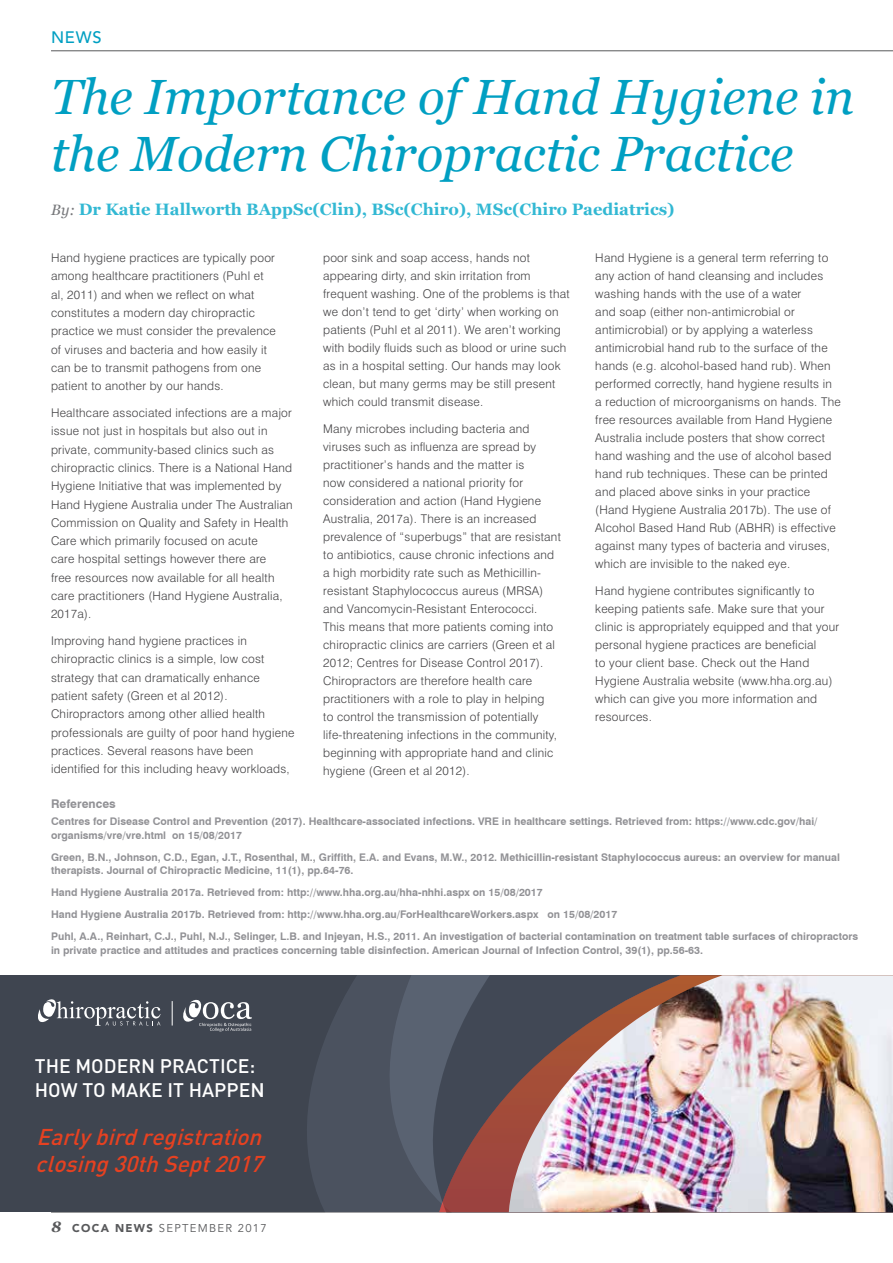
<style>
.page{position:relative;width:893px;height:1263px;background:#fff}
.page>*{position:absolute;margin:0;border:0;box-sizing:border-box;transform-origin:0 0}
.t1{font:italic 49.5px/57px "Georgia";color:#009fc2}
.t2{font:italic 500 22.65px/27.2px "DIN";color:#e64121}
.t3{font:500 19.35px/24.2px "DIN";color:#fff}
.t4{font:700 16.5px "Georgia";color:#32b8d3}
.t5{font:500 16.5px "Avenir";color:#009fc2}
.t6{font:300 12px/18px "Swiss 721 BT";letter-spacing:.02em;color:#414042}
.t7{font:700 12px "Swiss 721 BT";color:#919195}
.t8{font:11.25px "Avenir";letter-spacing:.115em;color:#58595b}
.t9{font:700 10.5px/13.5px "Swiss 721 BT";color:#919195}
.s1{font-weight:400;font-style:italic;font-size:15px;color:#77787b}
.s2{font-family:"Georgia";font-weight:700;font-style:italic;font-size:15px}
.s3{font-weight:900}
</style>
<div class="page">
<hr style="left:51px;top:1212px;width:842px;height:1px;background:#58595b">
<hr style="left:51px;top:51px;width:842px;height:1px;background:#58595b">
<div style="left:0;top:975px;width:893px;height:237px;background:#3f4550"></div>
<svg style="left:307px;top:999px;width:37px;height:213px;fill:#4b525f"></svg>
<svg style="left:344px;top:975px;width:89px;height:237px;fill:#4b525f"></svg>
<svg style="left:433px;top:975px;width:76px;height:237px"></svg>
<img style="left:509px;top:975px;width:384px;height:237px">
<hr style="left:0;top:975px;width:38px;height:1px;background:#000">
<hr style="left:0;top:1262px;width:38px;height:1px;background:#000">
<svg style="left:38px;top:999px;width:123px;height:27px"></svg>
<svg style="left:183px;top:999px;width:69px;height:33px"></svg>
<svg style="left:172px;top:1001px;width:1px;height:24px"></svg>
<h3 class="t5" style="left:51px;top:28px;width:52px">NEWS</h3>
<h1 class="t1" style="left:51px;top:68px;width:805px">The Importance of Hand Hygiene in the Modern Chiropractic Practice</h1>
<h3 class="t4" style="left:51px;top:200px;width:625px"><span class="s1">By:</span> Dr Katie Hallworth BAppSc(Clin), BSc(Chiro), MSc(Chiro Paediatrics)</h3>
<p class="t6" style="left:51px;top:249px;width:226px">Hand hygiene practices are typically poor among healthcare practitioners (Puhl et al, 2011) and when we reflect on what constitutes a modern day chiropractic practice we must consider the prevalence of viruses and bacteria and how easily it can be to transmit pathogens from one patient to another by our hands.</p>
<p class="t6" style="left:51px;top:403px;width:243px">Healthcare associated infections are a major issue not just in hospitals but also out in private, community-based clinics such as chiropractic clinics. There is a National Hand Hygiene Initiative that was implemented by Hand Hygiene Australia under The Australian Commission on Quality and Safety in Health Care which primarily focused on acute<br>care hospital settings however there are<br>free resources now available for all health care practitioners (Hand Hygiene Australia, 2017a).</p>
<p class="t6" style="left:51px;top:632px;width:245px">Improving hand hygiene practices in chiropractic clinics is a simple, low cost strategy that can dramatically enhance patient safety (Green et al 2012).<br>Chiropractors among other allied health professionals are guilty of poor hand hygiene practices. Several reasons have been identified for this including heavy workloads,</p>
<p class="t6" style="left:323px;top:249px;width:248px">poor sink and soap access, hands not appearing dirty, and skin irritation from frequent washing. One of the problems is that we don’t tend to get ‘dirty’ when working on patients (Puhl et al 2011). We aren’t working with bodily fluids such as blood or urine such as in a hospital setting. Our hands may look clean, but many germs may be still present which could transmit disease.</p>
<p class="t6" style="left:323px;top:419px;width:239px">Many microbes including bacteria and viruses such as influenza are spread by practitioner’s hands and the matter is<br>now considered a national priority for consideration and action (Hand Hygiene Australia, 2017a). There is an increased prevalence of “superbugs” that are resistant to antibiotics, cause chronic infections and a high morbidity rate such as Methicillin&shy;resistant Staphylococcus aureus (MRSA) and Vancomycin-Resistant Enterococci.<br>This means that more patients coming into chiropractic clinics are carriers (Green et al 2012; Centres for Disease Control 2017).<br>Chiropractors are therefore health care practitioners with a role to play in helping<br>to control the transmission of potentially life-threatening infections in the community, beginning with appropriate hand and clinic hygiene (Green et al 2012).</p>
<p class="t6" style="left:595px;top:249px;width:247px">Hand Hygiene is a general term referring to any action of hand cleansing and includes washing hands with the use of a water<br>and soap (either non-antimicrobial or antimicrobial) or by applying a waterless antimicrobial hand rub to the surface of the hands (e.g. alcohol-based hand rub). When performed correctly, hand hygiene results in a reduction of microorganisms on hands. The free resources available from Hand Hygiene Australia include posters that show correct hand washing and the use of alcohol based hand rub techniques. These can be printed and placed above sinks in your practice (Hand Hygiene Australia 2017b). The use of Alcohol Based Hand Rub (ABHR) is effective against many types of bacteria and viruses, which are invisible to the naked eye.</p>
<p class="t6" style="left:595px;top:581px;width:245px">Hand hygiene contributes significantly to keeping patients safe. Make sure that your clinic is appropriately equipped and that your personal hygiene practices are beneficial<br>to your client base. Check out the Hand Hygiene Australia website (www.hha.org.au) which can give you more information and resources.</p>
<p class="t7" style="left:51px;top:796px;width:66px">References</p>
<p class="t9" style="left:51px;top:815px;width:768px">Centres for Disease Control and Prevention (2017). Healthcare-associated infections. VRE in healthcare settings. Retrieved from: https://www.cdc.gov/hai/ organisms/vre/vre.html on 15/08/2017</p>
<p class="t9" style="left:51px;top:850px;width:790px">Green, B.N., Johnson, C.D., Egan, J.T., Rosenthal, M., Griffith, E.A. and Evans, M.W., 2012. Methicillin-resistant Staphylococcus aureus: an overview for manual therapists. Journal of Chiropractic Medicine, 11(1), pp.64-76.</p>
<p class="t9" style="left:51px;top:881px;width:809px;line-height:22px">Hand Hygiene Australia 2017a. Retrieved from: http://www.hha.org.au/hha-nhhi.aspx on 15/08/2017<br>Hand Hygiene Australia 2017b. Retrieved from: http://www.hha.org.au/ForHealthcareWorkers.aspx on 15/08/2017<br>Puhl, A.A., Reinhart, C.J., Puhl, N.J., Selinger, L.B. and Injeyan, H.S., 2011. An investigation of bacterial contamination on treatment table surfaces of chiropractors</p>
<p class="t9" style="left:51px;top:943px;width:654px">in private practice and attitudes and practices concerning table disinfection. American Journal of Infection Control, 39(1), pp.56-63.</p>
<h3 class="t3" style="left:35px;top:1053px;width:231px">THE MODERN PRACTICE:<br>HOW TO MAKE IT HAPPEN</h3>
<h2 class="t2" style="left:35px;top:1123px;width:236px">Earlybirdregistration closing30thSept2017</h2>
<p class="t8" style="left:51px;top:1222px;width:217px"><span class="s2">8</span> <span class="s3">COCA NEWS</span> SEPTEMBER 2017</p>
</div>
